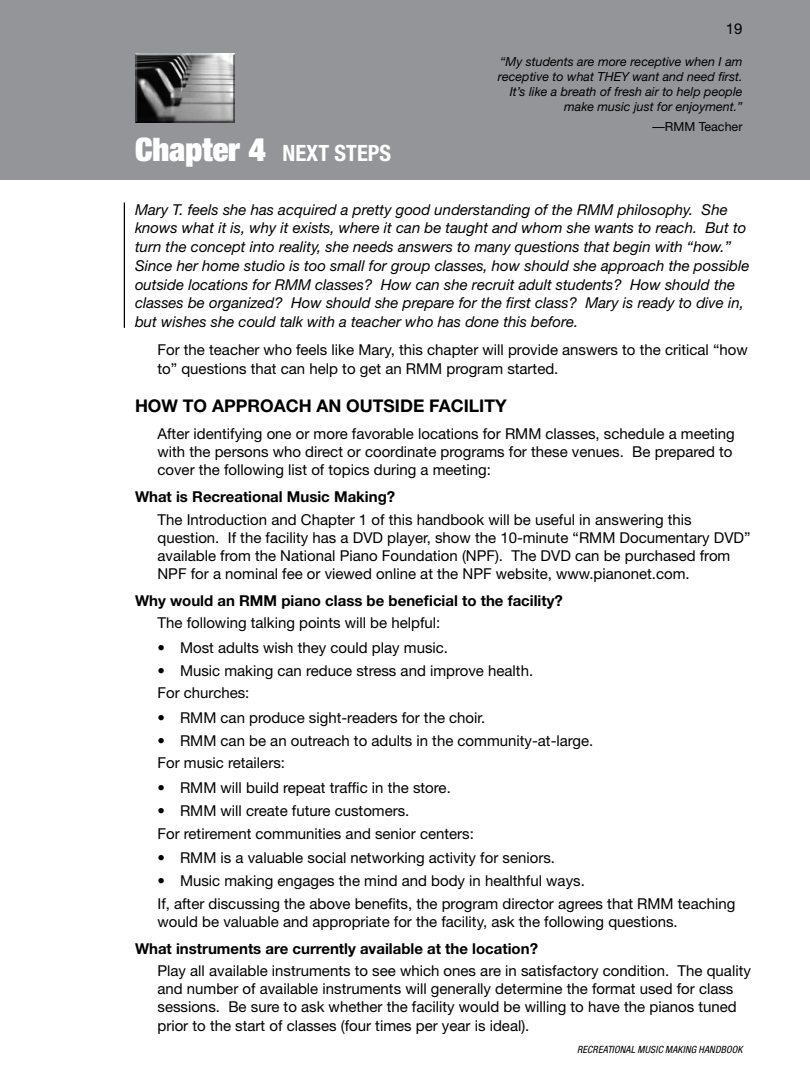
<style>
.page{position:relative;width:810px;height:1080px;background:#fff}
.page>*{position:absolute;margin:0;border:0;box-sizing:border-box;transform-origin:0 0}
.t1{font:700 condensed 22.5px "Helvetica Neue";color:#fff}
.t2{font:700 17.5px "Helvetica Neue";color:#000}
.t3{font:15px/18.1px "Helvetica Neue";color:#000}
.t4{font:italic 15px/18.8px "Helvetica Neue";color:#000}
.t5{font:700 15px "Helvetica Neue";color:#000}
.t6{font:italic 12.5px/15px "Helvetica Neue";color:#000;text-align:right}
.t7{font:12.5px "Helvetica Neue";color:#000}
.t8{font:italic condensed 10px "Helvetica Neue";letter-spacing:.02em;color:#000}
.s1{font-weight:900;font-stretch:expanded;font-size:32.5px}
</style>
<div class="page">
<div style="left:0;top:0;width:810px;height:180px;background:#939598"></div>
<hr style="left:124px;top:202px;width:1px;height:126px;background:#000">
<img style="left:135px;top:54px;width:99px;height:69px">
<p class="t3" style="left:726px;top:19px;width:18px">19</p>
<p class="t6" style="left:498px;top:54px;width:246px">“My students are more receptive when I am receptive to what THEY want and need first.<br>It’s like a breath of fresh air to help people make music just for enjoyment.”</p>
<p class="t7" style="left:652px;top:119px;width:92px">—RMM Teacher</p>
<h1 class="t1" style="left:135px;top:140px;width:258px"><span class="s1">Chapter 4</span> NEXT STEPS</h1>
<p class="t4" style="left:135px;top:200px;width:616px">Mary T. feels she has acquired a pretty good understanding of the RMM philosophy. She knows what it is, why it exists, where it can be taught and whom she wants to reach. But to turn the concept into reality, she needs answers to many questions that begin with “how.” Since her home studio is too small for group classes, how should she approach the possible outside locations for RMM classes? How can she recruit adult students? How should the classes be organized? How should she prepare for the first class? Mary is ready to dive in, but wishes she could talk with a teacher who has done this before.</p>
<p class="t3" style="left:158px;top:340px;width:592px;line-height:18.8px">For the teacher who feels like Mary, this chapter will provide answers to the critical “how to” questions that can help to get an RMM program started.</p>
<p class="t2" style="left:135px;top:395px;width:90px">How to App</p>
<p class="t2" style="left:247px;top:395px;width:261px">roach an Outside Facility</p>
<p class="t3" style="left:158px;top:424px;width:579px">After identifying one or more favorable locations for RMM classes, schedule a meeting with the persons who direct or coordinate programs for these venues. Be prepared to cover the following list of topics during a meeting:</p>
<p class="t5" style="left:135px;top:487px;width:262px">What is Recreational Music Making?</p>
<p class="t3" style="left:158px;top:510px;width:594px">The Introduction and Chapter 1 of this handbook will be useful in answering this question. If the facility has a DVD player, show the 10-minute “RMM Documentary DVD” available from the National Piano Foundation (NPF). The DVD can be purchased from NPF for a nominal fee or viewed online at the NPF website, www.pianonet.com.</p>
<p class="t5" style="left:135px;top:591px;width:429px">Why would an RMM piano class be beneficial to the facility?</p>
<p class="t3" style="left:158px;top:614px;width:284px">The following talking points will be helpful:</p>
<p class="t3" style="left:158px;top:638px;width:292px">• Most adults wish they could play music.</p>
<p class="t3" style="left:158px;top:659px;width:377px;line-height:22.6px">• Music making can reduce stress and improve health.<br>For churches:</p>
<p class="t3" style="left:158px;top:709px;width:329px">• RMM can produce sight-readers for the choir.</p>
<p class="t3" style="left:158px;top:729px;width:437px;line-height:22.6px">• RMM can be an outreach to adults in the community-at-large.<br>For music retailers:</p>
<p class="t3" style="left:158px;top:779px;width:295px">• RMM will build repeat traffic in the store.</p>
<p class="t3" style="left:158px;top:799px;width:318px;line-height:22.6px">• RMM will create future customers.<br>For retirement communities and senior centers:</p>
<p class="t3" style="left:158px;top:849px;width:399px">• RMM is a valuable social networking activity for seniors.</p>
<p class="t3" style="left:158px;top:869px;width:579px;line-height:22.6px">• Music making engages the mind and body in healthful ways.<br>If, after discussing the above benefits, the program director agrees that RMM teaching</p>
<p class="t3" style="left:158px;top:912px;width:522px">would be valuable and appropriate for the facility, ask the following questions.</p>
<p class="t5" style="left:135px;top:939px;width:405px">What instruments are currently available at the location?</p>
<p class="t3" style="left:158px;top:962px;width:595px">Play all available instruments to see which ones are in satisfactory condition. The quality and number of available instruments will generally determine the format used for class sessions. Be sure to ask whether the facility would be willing to have the pianos tuned prior to the start of classes (four times per year is ideal).</p>
<p class="t8" style="left:577px;top:1044px;width:167px">RECREATIONAL MUSIC MAKING HANDBOOK</p>
</div>
